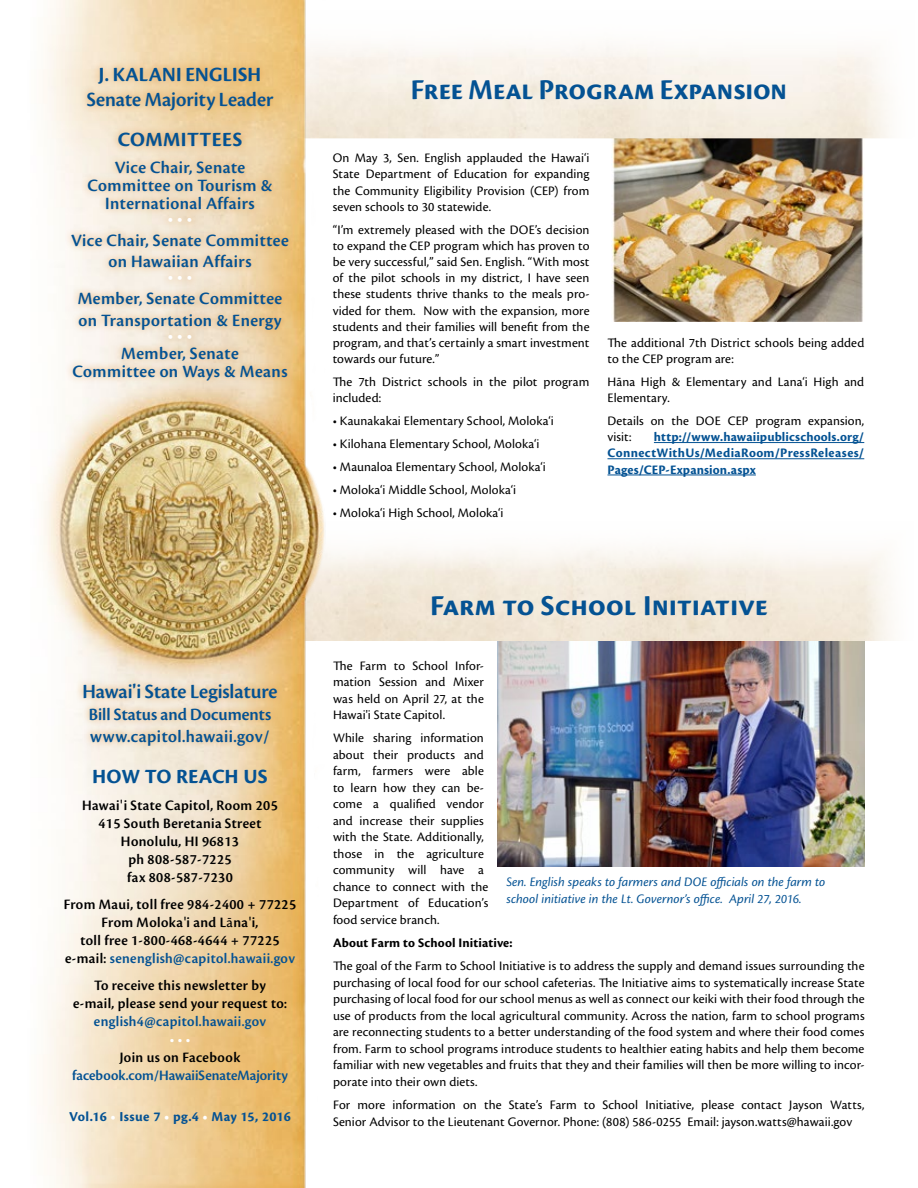
<style>
.page{position:relative;width:918px;height:1188px;background:#fff}
.page>*{position:absolute;margin:0;border:0;box-sizing:border-box;transform-origin:0 0}
.t1{font:30px "Cronos Pro Bold Disp";letter-spacing:.005em;color:#045293}
.t2{font:700 30px "Cronos Pro";color:#045293}
.t3{font:21px "Cronos Pro Semibold Disp";color:#045293}
.t4{font:21px "Cronos Pro Bold Disp";letter-spacing:.01em;color:#045293}
.t5{font:21px "Cronos Pro Bold Capt";letter-spacing:-.005em;color:#045293}
.t6{font:21px "Cronos Pro Bold Subh";letter-spacing:.02em;color:#045293}
.t7{font:18px/18px "Cronos Pro Semibold Disp";letter-spacing:.025em;color:#045293;text-align:center}
.t8{font:18px "Cronos Pro Semibold Disp";color:#fff}
.t9{font:15px/18px "Cronos Pro Semibold Disp";letter-spacing:.025em;color:#000;text-align:center}
.t10{font:15px "Cronos Pro Semibold Disp";letter-spacing:.015em;color:#045293}
.t11{font:15px "Cronos Pro Semibold Disp";color:#fff}
.t12{font:700 14.25px "Cronos Pro";letter-spacing:.005em;color:#045293}
.t13{font:13.5px/16.5px "Cronos Pro";letter-spacing:.005em;color:#000}
.t14{font:italic 13.5px/16.2px "Cronos Pro";color:#045293}
.t15{font:700 13.5px/16.2px "Cronos Pro";letter-spacing:.015em;color:#045293;text-align:justify}
.t16{font:700 13.5px "Cronos Pro";letter-spacing:.01em;color:#000}
.s1{font-family:"Cronos Pro Bold Disp"}
.s2{font-family:"Calibri"}
.s3{font-family:"Cronos Pro"}
.s4{color:#045293}
.s5{color:#fff}
</style>
<div class="page">
<img style="left:497px;top:641px;width:368px;height:225px">
<img style="left:612px;top:138px;width:252px;height:184px">
<img style="left:43px;top:0;width:290px;height:1188px">
<hr style="left:654px;top:442px;width:210px;height:1px;background:#045293">
<hr style="left:608px;top:458px;width:256px;height:1px;background:#045293">
<hr style="left:608px;top:475px;width:148px;height:1px;background:#045293">
<div style="left:64px;top:59px;width:232px;height:329px;background:#df943c;opacity:.75"></div>
<div style="left:75px;top:676px;width:210px;height:77px;background:#df943c;opacity:.75"></div>
<h2 class="t4" style="left:99px;top:62px;width:164px">J. KALANI ENGLISH</h2>
<h2 class="t3" style="left:87px;top:87px;width:188px">Senate Majority Leader</h2>
<h2 class="t6" style="left:118px;top:128px;width:126px">COMMITTEES</h2>
<h3 class="t7" style="left:88px;top:159px;width:186px">Vice Chair, Senate<br>Committee on Tourism &amp;<br>International Affairs</h3>
<h3 class="t8" style="left:168px;top:208px;width:26px">• • •</h3>
<h3 class="t7" style="left:71px;top:230px;width:219px;line-height:21.6px">Vice Chair, Senate Committee on Hawaiian Affairs</h3>
<h3 class="t8" style="left:168px;top:267px;width:26px">• • •</h3>
<h3 class="t7" style="left:78px;top:288px;width:206px;line-height:21.6px;text-align:left">Member, Senate Committee on Transportation &amp; Energy</h3>
<h3 class="t8" style="left:168px;top:325px;width:26px">• • •</h3>
<h3 class="t7" style="left:73px;top:344px;width:217px">Member, Senate<br>Committee on Ways &amp; Means</h3>
<h2 class="t3" style="left:82px;top:680px;width:197px">Hawai<span class="s1">'</span>i State Legislature</h2>
<h3 class="t7" style="left:89px;top:704px;width:184px;line-height:21.6px;text-align:left">Bill Status and Documents www.capitol.hawaii.gov/</h3>
<h2 class="t5" style="left:92px;top:764px;width:177px">HOW TO REACH US</h2>
<p class="t9" style="left:82px;top:796px;width:197px">Hawai<span class="s2">'</span>i State Capitol, Room 205<br>415 South Beretania Street<br>Honolulu, HI 96813<br>ph 808-587-7225<br>fax 808-587-7230</p>
<p class="t9" style="left:64px;top:895px;width:234px">From Maui, toll free 984-2400 + 77225<br>From Moloka<span class="s2">'</span>i and L<span class="s3">ā</span>na<span class="s2">'</span>i,<br>toll free 1-800-468-4644 + 77225 e-mail: <span class="s4">senenglish@capitol.hawaii.gov</span></p>
<p class="t9" style="left:73px;top:976px;width:215px">To receive this newsletter by e-mail, please send your request to:</p>
<p class="t10" style="left:94px;top:1013px;width:174px">english4@capitol.hawaii.gov</p>
<p class="t11" style="left:170px;top:1031px;width:22px">• • •</p>
<p class="t9" style="left:120px;top:1048px;width:122px">Join us on Facebook</p>
<p class="t10" style="left:72px;top:1067px;width:217px">facebook.com/HawaiiSenateMajority</p>
<p class="t12" style="left:69px;top:1109px;width:223px">Vol.16 <span class="s5">•</span> Issue 7 <span class="s5">•</span> pg.4 <span class="s5">•</span> May 15, 2016</p>
<h1 class="t1" style="left:411px;top:72px;width:378px">Free Meal Program Expansion</h1>
<p class="t13" style="left:333px;top:150px;width:258px;text-align:justify">On May 3, Sen. English applauded the Hawai‘i State Department of Education for expanding the Community Eligibility Provision (CEP) from seven schools to 30 statewide.</p>
<p class="t13" style="left:333px;top:221px;width:258px;text-align:justify">“I’m extremely pleased with the DOE’s decision to expand the CEP program which has proven to be very successful,” said Sen. English. “With most of the pilot schools in my district, I have seen these students thrive thanks to the meals pro&shy;vided for them. Now with the expansion, more students and their families will benefit from the program, and that’s certainly a smart investment towards our future.”</p>
<p class="t13" style="left:333px;top:374px;width:258px">The 7th District schools in the pilot program included:</p>
<p class="t13" style="left:333px;top:413px;width:223px">• Kaunakakai Elementary School, Moloka‘i</p>
<p class="t13" style="left:333px;top:436px;width:208px">• Kilohana Elementary School, Moloka‘i</p>
<p class="t13" style="left:333px;top:459px;width:215px">• Maunaloa Elementary School, Moloka‘i</p>
<p class="t13" style="left:333px;top:482px;width:185px">• Moloka‘i Middle School, Moloka‘i</p>
<p class="t13" style="left:333px;top:505px;width:172px">• Moloka‘i High School, Moloka‘i</p>
<p class="t13" style="left:608px;top:334px;width:258px">The additional 7th District schools being added to the CEP program are:</p>
<p class="t13" style="left:608px;top:374px;width:258px">Hāna High &amp; Elementary and Lana‘i High and<br>Elementary.</p>
<p class="t13" style="left:608px;top:413px;width:258px">Details on the DOE CEP program expansion, visit:</p>
<p class="t15" style="left:608px;top:429px;width:258px;text-indent:46px">http://www.hawaiipublicschools.org/ ConnectWithUs/MediaRoom/PressReleases/ Pages/CEP-Expansion.aspx</p>
<h1 class="t2" style="left:430px;top:588px;width:339px">Farm to School Initiative</h1>
<p class="t13" style="left:333px;top:657px;width:152px;text-align:justify">The Farm to School Infor&shy;mation Session and Mixer was held on April 27, at the Hawai'i State Capitol.</p>
<p class="t13" style="left:333px;top:730px;width:157px">While sharing information about their products and farm, farmers were able to learn how they can be&shy;come a qualified vendor and increase their supplies with the State. Additionally, those in the agriculture community will have a chance to connect with the<br>Department of Education’s food service branch.</p>
<p class="t16" style="left:333px;top:935px;width:181px">About Farm to School Initiative:</p>
<p class="t13" style="left:333px;top:958px;width:533px;text-align:justify">The goal of the Farm to School Initiative is to address the supply and demand issues surrounding the purchasing of local food for our school cafeterias. The Initiative aims to systematically increase State purchasing of local food for our school menus as well as connect our keiki with their food through the use of products from the local agricultural community. Across the nation, farm to school programs are reconnecting students to a better understanding of the food system and where their food comes from. Farm to school programs introduce students to healthier eating habits and help them become familiar with new vegetables and fruits that they and their families will then be more willing to incor&shy;porate into their own diets.</p>
<p class="t13" style="left:333px;top:1097px;width:533px">For more information on the State’s Farm to School Initiative, please contact Jayson Watts,<br>Senior Advisor to the Lieutenant Governor. Phone: (808) 586-0255 Email: jayson.watts@hawaii.gov</p>
<p class="t14" style="left:506px;top:874px;width:321px">Sen. English speaks to farmers and DOE officials on the farm to school initiative in the Lt. Governor’s office. April 27, 2016.</p>
</div>
